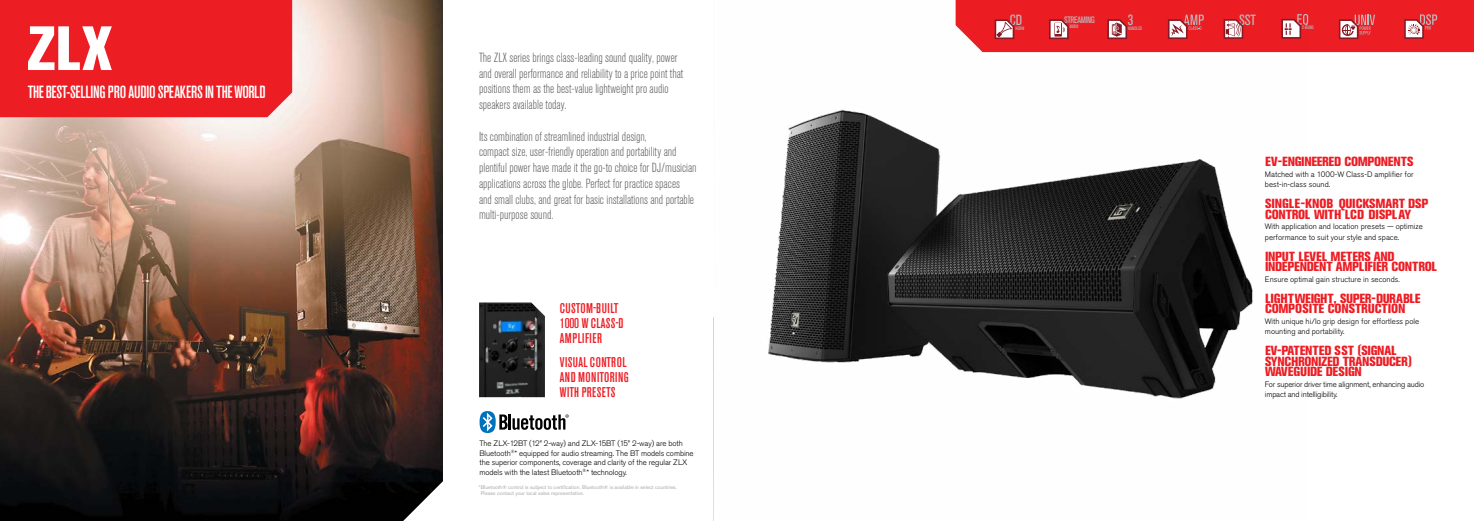
<style>
.page{position:relative;width:1474px;height:521px;background:#fff}
.page>*{position:absolute;margin:0;border:0;box-sizing:border-box;transform-origin:0 0}
.t1{font:800 condensed 61.86px "Akzidenz Grotesk Pro";color:#fff}
.t2{font:500 condensed 17.5px "Akzidenz Grotesk Pro";letter-spacing:-.01em;color:#fff}
.t3{font:condensed 14.7px "Akzidenz Grotesk Pro";color:#bcbec0}
.t4{font:condensed 14.61px "Akzidenz Grotesk Pro";color:#bcbec0}
.t5{font:500 condensed 14px/15px "Akzidenz Grotesk Pro";letter-spacing:.03em;color:#ed1d24}
.t6{font:300 condensed 13.12px/15.8px "Akzidenz Grotesk Pro";color:#58595b}
.t7{font:800 condensed 13.12px/10.5px "Akzidenz Grotesk Pro";letter-spacing:-.01em;color:#ed1d24}
.t8{font:800 condensed 13.12px "Akzidenz Grotesk Pro";letter-spacing:-.03em;color:#ed1d24}
.t9{font:condensed 9.28px "Akzidenz Grotesk Pro";letter-spacing:-.04em;color:#bcbec0}
.t10{font:300 7.88px/10.5px "Akzidenz Grotesk Pro";letter-spacing:-.01em;color:#000}
.t11{font:5.25px/6.3px "Akzidenz Grotesk Pro";color:#a7a9ac}
.t12{font:condensed 4.9px "Akzidenz Grotesk Pro";color:#bcbec0}
.t13{font:500 condensed 4.9px "Akzidenz Grotesk Pro";letter-spacing:.03em;color:#bcbec0}
</style>
<div class="page">
<svg style="left:1308px;top:0;width:165px;height:52px;background:#e82b32"></svg>
<img style="left:0;top:0;width:442px;height:521px">
<div style="left:0;top:0;width:292px;height:117px;background:#ed1d24"></div>
<img style="left:713px;top:0;width:595px;height:521px">
<svg style="left:403px;top:456px;width:40px;height:65px"></svg>
<svg style="left:479px;top:411px;width:90px;height:22px"></svg>
<img style="left:479px;top:302px;width:66px;height:95px">
<h1 class="t1" style="left:28px;top:9px;width:85px">ZLX</h1>
<h2 class="t2" style="left:28px;top:80px;width:239px">THE BEST-SELLING PRO AUDIO SPEAKERS IN THE WORLD</h2>
<h3 class="t6" style="left:479px;top:49px;width:206px">The ZLX series brings class-leading sound quality, power and overall performance and reliability to a price point that positions them as the best-value lightweight pro audio speakers available today.</h3>
<p class="t6" style="left:479px;top:128px;width:219px">Its combination of streamlined industrial design,<br>compact size, user-friendly operation and portability and plentiful power have made it the go-to choice for DJ/musician applications across the globe. Perfect for practice spaces<br>and small clubs, and great for basic installations and portable multi-purpose sound.</p>
<h3 class="t5" style="left:560px;top:300px;width:65px">CUSTOM-BUILT<br>1000 W CLASS-D<br>AMPLIFIER</h3>
<h3 class="t5" style="left:560px;top:354px;width:70px">VISUAL CONTROL<br>AND MONITORING<br>WITH PRESETS</h3>
<p class="t10" style="left:479px;top:439px;width:216px;line-height:9.6px">The ZLX-12BT (12” 2-way) and ZLX-15BT (15” 2-way) are both Bluetooth<sup>®</sup>* equipped for audio streaming. The BT models combine the superior components, coverage and clarity of the regular ZLX models with the latest Bluetooth<sup>®</sup>* technology.</p>
<p class="t11" style="left:480px;top:484px;width:198px;text-indent:-2px">*Bluetooth® control is subject to certification. Bluetooth® is available in select countries.<br>Please contact your local sales representative.</p>
<h3 class="t4" style="left:1009px;top:10px;width:14px">CD</h3>
<p class="t12" style="left:1015px;top:25px;width:10px">HORN</p>
<p class="t9" style="left:1064px;top:14px;width:32px">STREAMING</p>
<p class="t13" style="left:1069px;top:23px;width:10px">AUDIO</p>
<h3 class="t4" style="left:1238px;top:10px;width:18px">SST</h3>
<h3 class="t3" style="left:1127px;top:10px;width:7px">3</h3>
<p class="t12" style="left:1127px;top:25px;width:16px">HANDLES</p>
<p class="t12" style="left:1302px;top:25px;width:13px">2-BAND</p>
<h3 class="t8" style="left:1264px;top:153px;width:150px">EV-ENGINEERED COMPONENTS</h3>
<p class="t10" style="left:1264px;top:169px;width:150px">Matched with a 1000-W Class-D amplifier for best-in-class sound.</p>
<h3 class="t7" style="left:1264px;top:198px;width:165px">SINGLE-KNOB QUICKSMART DSP<br>CONTROL WITH LCD DISPLAY</h3>
<p class="t10" style="left:1264px;top:221px;width:159px">With application and location presets — optimize performance to suit your style and space.</p>
<h3 class="t7" style="left:1264px;top:251px;width:173px">INPUT LEVEL METERS AND<br>INDEPENDENT AMPLIFIER CONTROL</h3>
<p class="t10" style="left:1264px;top:274px;width:136px">Ensure optimal gain structure in seconds.</p>
<h3 class="t7" style="left:1264px;top:293px;width:157px">LIGHTWEIGHT, SUPER-DURABLE<br>COMPOSITE CONSTRUCTION</h3>
<p class="t10" style="left:1264px;top:316px;width:156px">With unique hi/lo grip design for effortless pole mounting and portability.</p>
<h3 class="t7" style="left:1264px;top:345px;width:149px">EV-PATENTED SST (SIGNAL<br>SYNCHRONIZED TRANSDUCER)<br>WAVEGUIDE DESIGN</h3>
<p class="t10" style="left:1264px;top:379px;width:161px">For superior driver time alignment, enhancing audio impact and intelligibility.</p>
</div>
